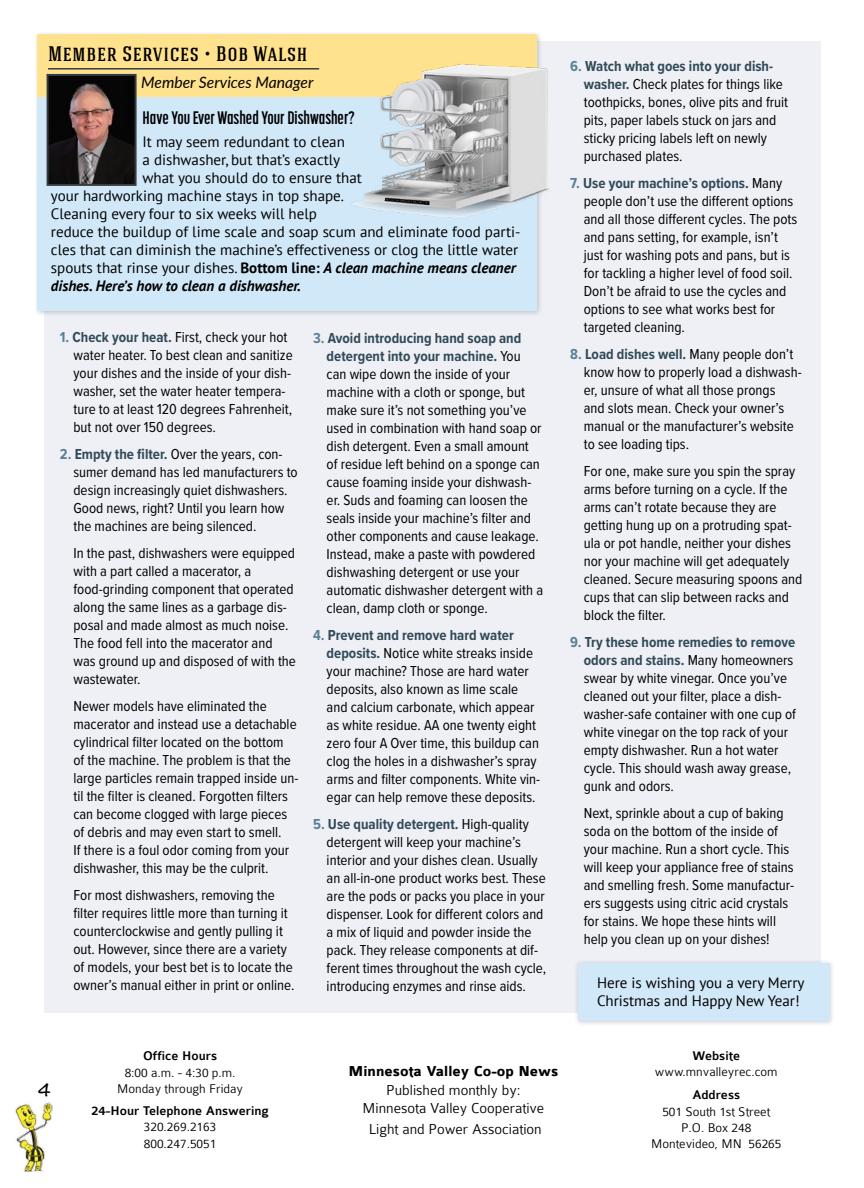
<style>
.page{position:relative;width:864px;height:1188px;background:#fff}
.page>*{position:absolute;margin:0;border:0;box-sizing:border-box;transform-origin:0 0}
.t1{font:500 21px "Hagin Caps";letter-spacing:.03em;color:#000}
.t2{font:700 18px "Korolev Compressed";color:#000}
.t3{font:italic 15.75px "Lato";color:#000}
.t4{font:300 15.45px/18.5px "Colaborate";color:#000;text-align:center}
.t5{font:700 15.45px "Colaborate";color:#000}
.t6{font:15px/18px "Proxima Nova Cond";color:#000}
.t7{font:15px/18px "PT Sans";color:#000}
.t8{font:italic 700 15px "PT Sans";color:#000}
.t9{font:700 15px "Noteworthy";color:#000}
.t10{font:300 13.5px/16.2px "Colaborate";color:#000;text-align:center}
.t11{font:500 13.5px "Colaborate";color:#000}
.s1{font-weight:700}
.s2{font-weight:700;font-style:italic}
.s3{font-weight:700;color:#5b7f95}
.s4{font-weight:700;color:#314a59}
</style>
<div class="page">
<div style="left:44px;top:41px;width:777px;height:972px;background:#eef0f5"></div>
<div style="left:33px;top:31px;width:510px;height:286px;background:#000;opacity:.2"></div>
<div style="left:37px;top:34px;width:499px;height:277px;background:#d1e8f8"></div>
<div style="left:574px;top:959px;width:261px;height:68px;background:#000;opacity:.2"></div>
<div style="left:578px;top:963px;width:252px;height:57px;background:#d1e8f8"></div>
<div style="left:37px;top:34px;width:499px;height:63px;background:#ffe28d"></div>
<img style="left:50px;top:77px;width:84px;height:106px">
<div style="left:47px;top:74px;width:90px;height:112px;border:2px solid #363d42"></div>
<hr style="left:48px;top:68px;width:271px;height:2px;background:#363d42">
<img style="left:343px;top:31px;width:207px;height:203px">
<img style="left:15px;top:1102px;width:38px;height:70px">
<h1 class="t1" style="left:48px;top:40px;width:261px">Member Services • Bob Walsh</h1>
<p class="t3" style="left:141px;top:71px;width:174px">Member Services Manager</p>
<p class="t2" style="left:143px;top:107px;width:214px">Have You Ever Washed Your Dishwasher?</p>
<p class="t7" style="left:143px;top:132px;width:204px">It may seem redundant to clean</p>
<p class="t7" style="left:143px;top:150px;width:199px">a dishwasher, but that’s exactly</p>
<p class="t7" style="left:143px;top:168px;width:221px">what you should do to ensure that</p>
<p class="t7" style="left:51px;top:186px;width:295px">your hardworking machine stays in top shape.</p>
<p class="t7" style="left:51px;top:204px;width:268px">Cleaning every four to six weeks will help</p>
<p class="t7" style="left:51px;top:222px;width:471px">reduce the buildup of lime scale and soap scum and eliminate food parti-</p>
<p class="t7" style="left:51px;top:240px;width:469px">cles that can diminish the machine’s effectiveness or clog the little water</p>
<p class="t7" style="left:51px;top:258px;width:466px">spouts that rinse your dishes. <span class="s1">Bottom line:</span> <span class="s2">A clean machine means cleaner</span></p>
<p class="t8" style="left:51px;top:276px;width:252px">dishes. Here’s how to clean a dishwasher.</p>
<p class="t6" style="left:73px;top:328px;width:221px;text-indent:-14px"><span class="s3">1.</span> <span class="s4">Check your heat.</span> First, check your hot water heater. To best clean and sanitize your dishes and the inside of your dish&shy;washer, set the water heater tempera&shy;ture to at least 120 degrees Fahrenheit, but not over 150 degrees.</p>
<p class="t6" style="left:73px;top:445px;width:226px;text-indent:-14px"><span class="s3">2.</span> <span class="s4">Empty the filter.</span> Over the years, con&shy;sumer demand has led manufacturers to design increasingly quiet dishwashers.<br>Good news, right? Until you learn how the machines are being silenced.</p>
<p class="t6" style="left:73px;top:544px;width:224px">In the past, dishwashers were equipped with a part called a macerator, a food-grinding component that operated along the same lines as a garbage dis&shy;posal and made almost as much noise.<br>The food fell into the macerator and was ground up and disposed of with the wastewater.</p>
<p class="t6" style="left:73px;top:697px;width:227px">Newer models have eliminated the macerator and instead use a detachable cylindrical filter located on the bottom<br>of the machine. The problem is that the large particles remain trapped inside un&shy;til the filter is cleaned. Forgotten filters can become clogged with large pieces of debris and may even start to smell.<br>If there is a foul odor coming from your dishwasher, this may be the culprit.</p>
<p class="t6" style="left:73px;top:886px;width:223px">For most dishwashers, removing the filter requires little more than turning it counterclockwise and gently pulling it out. However, since there are a variety of models, your best bet is to locate the owner’s manual either in print or online.</p>
<p class="t6" style="left:327px;top:328px;width:218px;text-indent:-14px"><span class="s3">3.</span> <span class="s4">Avoid introducing hand soap and detergent into your machine.</span> You can wipe down the inside of your machine with a cloth or sponge, but make sure it’s not something you’ve used in combination with hand soap or dish detergent. Even a small amount of residue left behind on a sponge can cause foaming inside your dishwash&shy;er. Suds and foaming can loosen the seals inside your machine’s filter and other components and cause leakage.<br>Instead, make a paste with powdered dishwashing detergent or use your automatic dishwasher detergent with a clean, damp cloth or sponge.</p>
<p class="t6" style="left:327px;top:625px;width:215px;text-indent:-14px"><span class="s3">4.</span> <span class="s4">Prevent and remove hard water deposits.</span> Notice white streaks inside your machine? Those are hard water deposits, also known as lime scale and calcium carbonate, which appear as white residue. AA one twenty eight zero four A Over time, this buildup can clog the holes in a dishwasher’s spray arms and filter components. White vin&shy;egar can help remove these deposits.</p>
<p class="t6" style="left:327px;top:814px;width:221px;text-indent:-14px"><span class="s3">5.</span> <span class="s4">Use quality detergent.</span> High-quality detergent will keep your machine’s interior and your dishes clean. Usually an all-in-one product works best. These are the pods or packs you place in your dispenser. Look for different colors and a mix of liquid and powder inside the pack. They release components at dif&shy;ferent times throughout the wash cycle, introducing enzymes and rinse aids.</p>
<p class="t6" style="left:584px;top:56px;width:206px;text-indent:-14px"><span class="s3">6.</span> <span class="s4">Watch what goes into your dish&shy;washer.</span> Check plates for things like toothpicks, bones, olive pits and fruit pits, paper labels stuck on jars and sticky pricing labels left on newly purchased plates.</p>
<p class="t6" style="left:584px;top:173px;width:215px;text-indent:-14px"><span class="s3">7.</span> <span class="s4">Use your machine’s options.</span> Many people don’t use the different options and all those different cycles. The pots and pans setting, for example, isn’t just for washing pots and pans, but is for tackling a higher level of food soil.<br>Don’t be afraid to use the cycles and options to see what works best for targeted cleaning.</p>
<p class="t6" style="left:584px;top:344px;width:219px;text-indent:-14px"><span class="s3">8.</span> <span class="s4">Load dishes well.</span> Many people don’t know how to properly load a dishwash&shy;er, unsure of what all those prongs<br>and slots mean. Check your owner’s manual or the manufacturer’s website to see loading tips.</p>
<p class="t6" style="left:584px;top:461px;width:220px">For one, make sure you spin the spray arms before turning on a cycle. If the arms can’t rotate because they are getting hung up on a protruding spat&shy;ula or pot handle, neither your dishes nor your machine will get adequately cleaned. Secure measuring spoons and cups that can slip between racks and block the filter.</p>
<p class="t6" style="left:584px;top:632px;width:214px;text-indent:-14px"><span class="s3">9.</span> <span class="s4">Try these home remedies to remove odors and stains.</span> Many homeowners swear by white vinegar. Once you’ve cleaned out your filter, place a dish&shy;washer-safe container with one cup of white vinegar on the top rack of your empty dishwasher. Run a hot water cycle. This should wash away grease, gunk and odors.</p>
<p class="t6" style="left:584px;top:803px;width:212px">Next, sprinkle about a cup of baking soda on the bottom of the inside of your machine. Run a short cycle. This will keep your appliance free of stains and smelling fresh. Some manufactur&shy;ers suggests using citric acid crystals for stains. We hope these hints will help you clean up on your dishes!</p>
<p class="t7" style="left:597px;top:973px;width:209px">Here is wishing you a very Merry<br>Christmas and Happy New Year!</p>
<p class="t9" style="left:38px;top:1076px;width:15px">4</p>
<p class="t11" style="left:143px;top:1049px;width:76px">Office Hours</p>
<p class="t10" style="left:117px;top:1064px;width:128px">8:00 a.m. - 4:30 p.m.<br>Monday through Friday</p>
<p class="t11" style="left:91px;top:1104px;width:179px">24-Hour Telephone Answering</p>
<p class="t10" style="left:144px;top:1119px;width:74px;text-align:left">320.269.2163<br>800.247.5051</p>
<p class="t5" style="left:349px;top:1064px;width:211px">Minnesota Valley Co-op News</p>
<p class="t4" style="left:363px;top:1081px;width:183px">Published monthly by:<br>Minnesota Valley Cooperative</p>
<p class="t4" style="left:369px;top:1120px;width:174px">Light and Power Association</p>
<p class="t11" style="left:692px;top:1049px;width:49px">Website</p>
<p class="t10" style="left:655px;top:1064px;width:124px">www.mnvalleyrec.com</p>
<p class="t11" style="left:692px;top:1088px;width:49px">Address</p>
<p class="t10" style="left:651px;top:1103px;width:132px">501 South 1st Street<br>P.O. Box 248<br>Montevideo, MN 56265</p>
</div>
